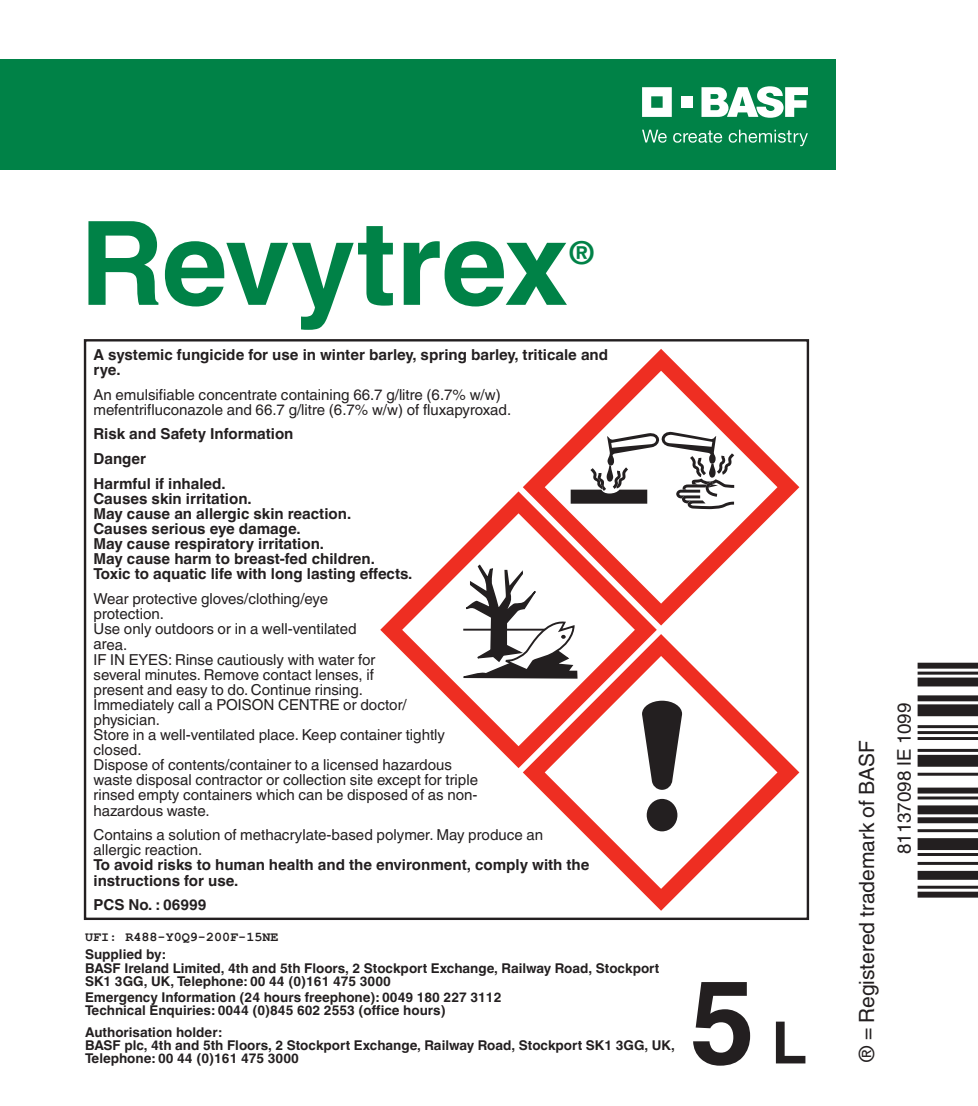
<style>
.page{position:relative;width:978px;height:1106px;background:#fff}
.page>*{position:absolute;margin:0;border:0;box-sizing:border-box;transform-origin:0 0}
.t1{font:700 116.4px "Helvetica Linotype";letter-spacing:-.01em;color:#008247}
.t2{font:700 116.4px "Helvetica Linotype";color:#231f20}
.t3{font:700 31.5px "Helvetica Linotype";color:#008247}
.t4{font:21px "Helvetica Linotype";color:#231f20}
.t5{font:18.9px "Helvetica Linotype";color:#231f20}
.t6{font:15px/15px "Helvetica Linotype";color:#231f20}
.t7{font:700 15px/15px "Helvetica Linotype";color:#231f20}
.t8{font:700 13.5px/13.5px "Helvetica Linotype";color:#231f20}
.t9{font:700 13.5px "Courier New";color:#231f20}
.s1{font-size:58.2px}
</style>
<div class="page">
<svg style="left:380px;top:491px;width:277px;height:277px"></svg>
<svg style="left:402px;top:513px;width:233px;height:233px"></svg>
<svg style="left:462px;top:563px;width:116px;height:116px"></svg>
<svg style="left:523px;top:634px;width:276px;height:276px"></svg>
<svg style="left:545px;top:656px;width:232px;height:232px"></svg>
<div style="left:647px;top:799px;width:30px;height:32px;background:#231f20;border-radius:50%"></div>
<svg style="left:642px;top:700px;width:40px;height:90px"></svg>
<svg style="left:523px;top:349px;width:276px;height:276px"></svg>
<svg style="left:545px;top:371px;width:232px;height:232px"></svg>
<svg style="left:571px;top:431px;width:163px;height:78px"></svg>
<div style="left:0;top:60px;width:836px;height:110px;background:#008247"></div>
<svg style="left:701px;top:86px;width:107px;height:32px"></svg>
<svg style="left:642px;top:87px;width:30px;height:30px"></svg>
<div style="left:681px;top:96px;width:11px;height:12px;background:#fff"></div>
<svg style="left:642px;top:130px;width:25px;height:13px"></svg>
<svg style="left:673px;top:130px;width:49px;height:13px"></svg>
<svg style="left:729px;top:130px;width:79px;height:16px"></svg>
<h1 class="t1" style="left:80px;top:196px;width:490px">Revytrex</h1>
<h2 class="t3" style="left:569px;top:234px;width:28px">®</h2>
<p class="t7" style="left:94px;top:347px;width:516px">A systemic fungicide for use in winter barley, spring barley, triticale and rye.</p>
<p class="t6" style="left:94px;top:387px;width:419px">An emulsifiable concentrate containing 66.7 g/litre (6.7% w/w) mefentrifluconazole and 66.7 g/litre (6.7% w/w) of fluxapyroxad.</p>
<p class="t7" style="left:94px;top:422px;width:201px;line-height:24.9px">Risk and Safety Information<br>Danger<br>Harmful if inhaled.</p>
<p class="t7" style="left:94px;top:491px;width:320px">Causes skin irritation.<br>May cause an allergic skin reaction.<br>Causes serious eye damage.<br>May cause respiratory irritation.<br>May cause harm to breast-fed children.<br>Toxic to aquatic life with long lasting effects.</p>
<p class="t6" style="left:94px;top:591px;width:386px">Wear protective gloves/clothing/eye<br>protection.<br>Use only outdoors or in a well-ventilated<br>area.<br>IF IN EYES: Rinse cautiously with water for<br>several minutes. Remove contact lenses, if<br>present and easy to do. Continue rinsing.<br>Immediately call a POISON CENTRE or doctor/<br>physician.<br>Store in a well-ventilated place. Keep container tightly closed.<br>Dispose of contents/container to a licensed hazardous waste disposal contractor or collection site except for triple rinsed empty containers which can be disposed of as non&shy;hazardous waste.</p>
<p class="t6" style="left:94px;top:827px;width:451px">Contains a solution of methacrylate-based polymer. May produce an allergic reaction.</p>
<p class="t7" style="left:94px;top:857px;width:497px">To avoid risks to human health and the environment, comply with the instructions for use.</p>
<p class="t7" style="left:94px;top:897px;width:115px">PCS No. : 06999</p>
<p class="t9" style="left:85px;top:928px;width:195px">UFI: R488-Y0Q9-200F-15NE</p>
<p class="t8" style="left:85px;top:947px;width:576px">Supplied by:<br>BASF Ireland Limited, 4th and 5th Floors, 2 Stockport Exchange, Railway Road, Stockport<br>SK1 3GG, UK, Telephone: 00 44 (0)161 475 3000</p>
<p class="t8" style="left:85px;top:990px;width:418px">Emergency Information (24 hours freephone): 0049 180 227 3112<br>Technical Enquiries: 0044 (0)845 602 2553 (office hours)</p>
<p class="t8" style="left:85px;top:1025px;width:591px">Authorisation holder:<br>BASF plc, 4th and 5th Floors, 2 Stockport Exchange, Railway Road, Stockport SK1 3GG, UK,<br>Telephone: 00 44 (0)161 475 3000</p>
<h1 class="t2" style="left:689px;top:955px;width:119px">5 <span class="s1">L</span></h1>
<h3 class="t4" style="left:854px;top:1063px;width:324px;rotate:-90deg">® = Registered trademark of BASF</h3>
<p class="t5" style="left:893px;top:854px;width:153px;rotate:-90deg">81137098 IE 1099</p>
</div>
